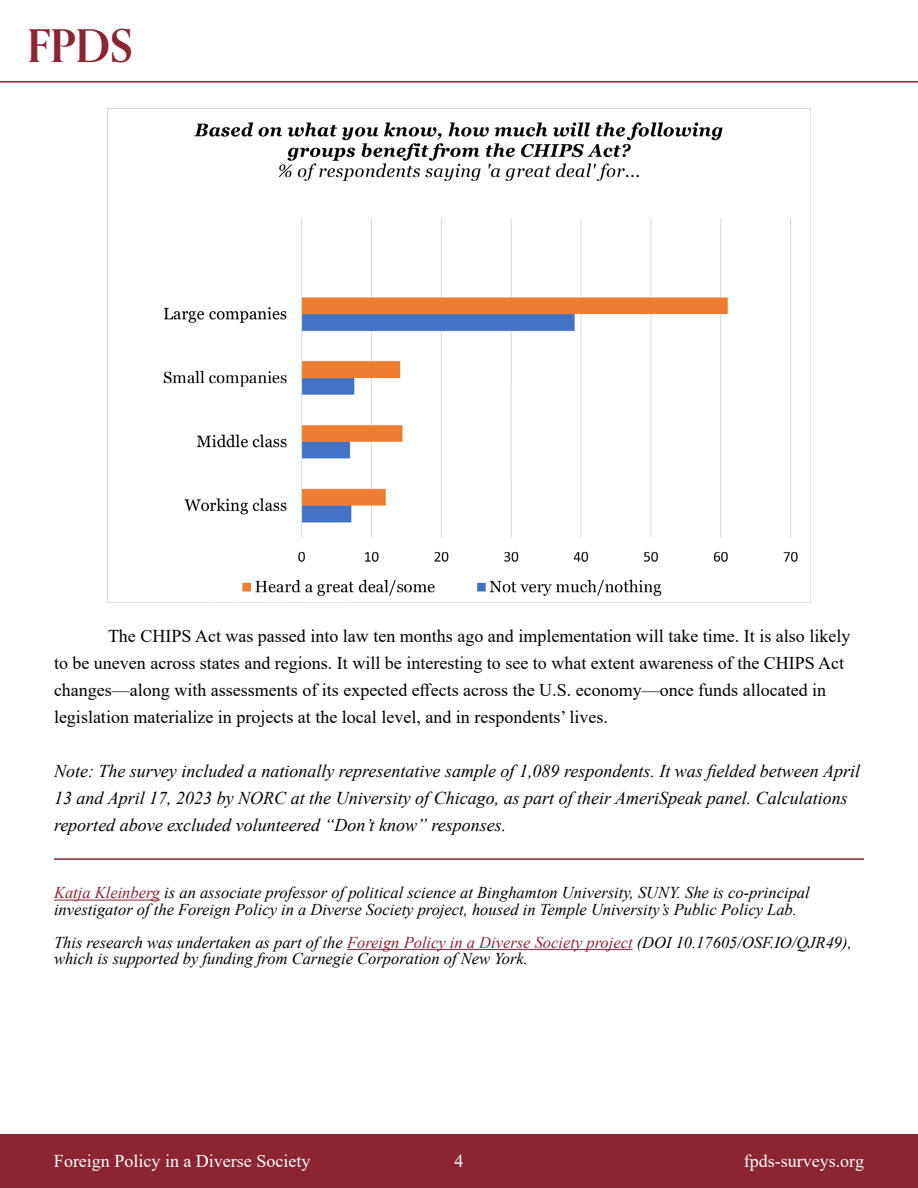
<style>
.page{position:relative;width:918px;height:1188px;background:#fff}
.page>*{position:absolute;margin:0;border:0;box-sizing:border-box;transform-origin:0 0}
.t1{font:700 45px "Orpheus Pro";color:#8b2433}
.t2{font:18px/27px "Times New Roman";color:#000}
.t3{font:italic 18px/27px "Times New Roman";color:#000}
.t4{font:18px "Times New Roman";color:#fff}
.t5{font:italic 16.5px/16.5px "Times New Roman";color:#000}
.s1{color:#8b2433}
</style>
<div class="page">
<div style="left:0;top:1134px;width:918px;height:54px;background:#8b2433"></div>
<hr style="left:0;top:81px;width:918px;height:1px;background:#8b2433">
<img style="left:108px;top:108px;width:702px;height:495px">
<hr style="left:54px;top:858px;width:810px;height:2px;background:#8b2433">
<hr style="left:54px;top:900px;width:106px;height:1px;background:#8b2433">
<hr style="left:347px;top:949px;width:286px;height:1px;background:#8b2433">
<h1 class="t1" style="left:27px;top:18px;width:108px">FPDS</h1>
<p class="t2" style="left:54px;top:622px;width:798px;text-indent:54px">The CHIPS Act was passed into law ten months ago and implementation will take time. It is also likely to be uneven across states and regions. It will be interesting to see to what extent awareness of the CHIPS Act changes—along with assessments of its expected effects across the U.S. economy—once funds allocated in legislation materialize in projects at the local level, and in respondents’ lives.</p>
<p class="t3" style="left:54px;top:757px;width:808px">Note: The survey included a nationally representative sample of 1,089 respondents. It was fielded between April<br>13 and April 17, 2023 by NORC at the University of Chicago, as part of their AmeriSpeak panel. Calculations reported above excluded volunteered “Don’t know” responses.</p>
<p class="t5" style="left:54px;top:884px;width:757px"><span class="s1">Katja Kleinberg</span> is an associate professor of political science at Binghamton University, SUNY. She is co-principal investigator of the Foreign Policy in a Diverse Society project, housed in Temple University’s Public Policy Lab.</p>
<p class="t5" style="left:54px;top:934px;width:799px">This research was undertaken as part of the <span class="s1">Foreign Policy in a Diverse Society project</span> (DOI 10.17605/OSF.IO/QJR49), which is supported by funding from Carnegie Corporation of New York.</p>
<p class="t4" style="left:54px;top:1148px;width:258px">Foreign Policy in a Diverse Society</p>
<p class="t4" style="left:454px;top:1148px;width:10px">4</p>
<p class="t4" style="left:744px;top:1148px;width:122px">fpds-surveys.org</p>
</div>
